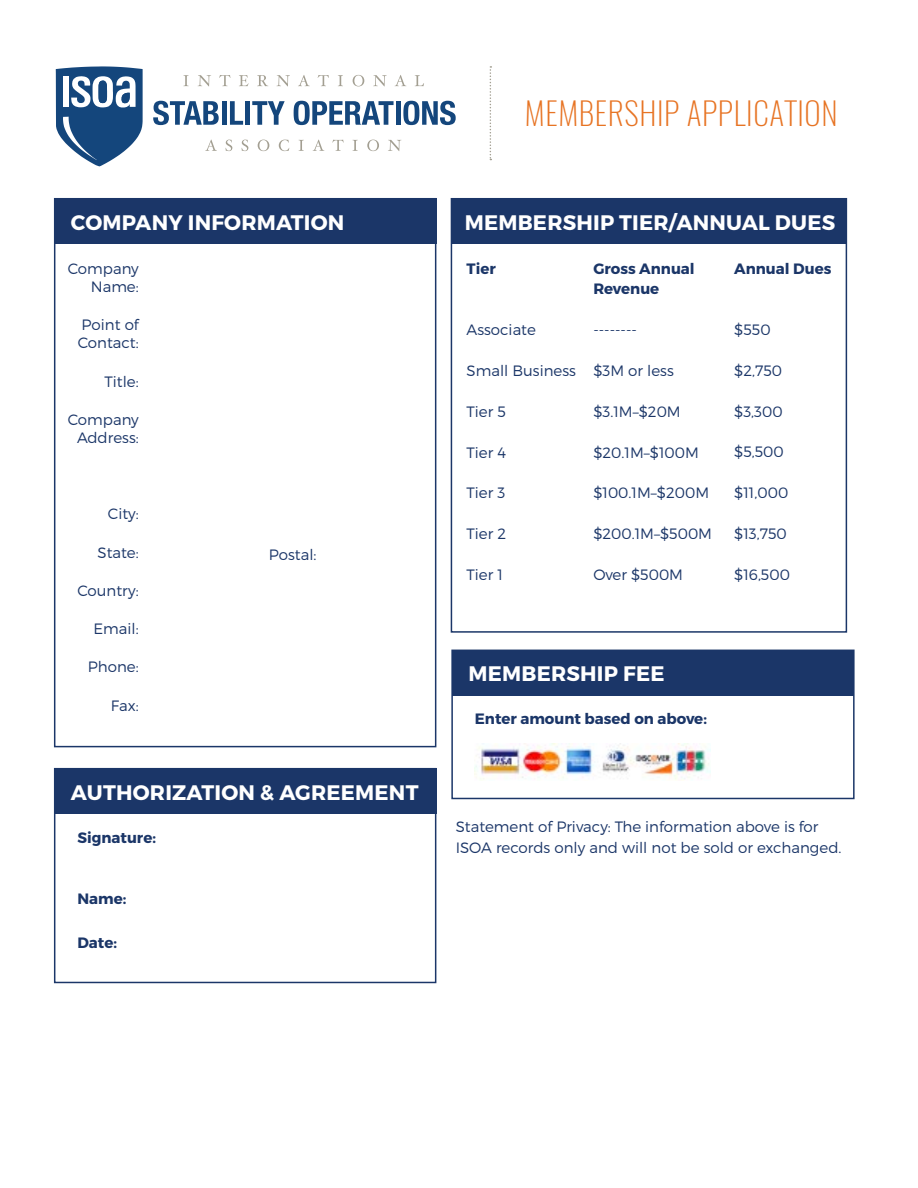
<style>
.page{position:relative;width:918px;height:1188px;background:#fff}
.page>*{position:absolute;margin:0;border:0;box-sizing:border-box;transform-origin:0 0}
.t1{font:200 31.5px "Oswald";letter-spacing:.02em;color:#e77424}
.t2{font:700 21px "Montserrat";letter-spacing:.01em;color:#fff}
.t3{font:300 15px/18px "Montserrat";color:#1b3668;text-align:right}
.t4{font:700 15px/20.4px "Montserrat";color:#1b3668}
</style>
<div class="page">
<svg style="left:153px;top:101px;width:66px;height:24px"></svg>
<div style="left:222px;top:101px;width:5px;height:24px;background:#14467c"></div>
<svg style="left:230px;top:101px;width:13px;height:24px"></svg>
<div style="left:245px;top:101px;width:5px;height:24px;background:#14467c"></div>
<svg style="left:252px;top:101px;width:33px;height:24px"></svg>
<svg style="left:294px;top:101px;width:100px;height:24px"></svg>
<hr style="left:396px;top:101px;width:4px;height:24px;background:#14467c">
<svg style="left:403px;top:101px;width:53px;height:24px"></svg>
<svg style="left:205px;top:140px;width:12px;height:11px"></svg>
<svg style="left:226px;top:140px;width:6px;height:11px"></svg>
<svg style="left:242px;top:140px;width:6px;height:11px"></svg>
<svg style="left:258px;top:140px;width:11px;height:11px"></svg>
<svg style="left:279px;top:140px;width:10px;height:11px"></svg>
<svg style="left:299px;top:140px;width:5px;height:11px"></svg>
<svg style="left:313px;top:140px;width:11px;height:11px"></svg>
<svg style="left:332px;top:140px;width:12px;height:11px"></svg>
<svg style="left:353px;top:140px;width:5px;height:11px"></svg>
<svg style="left:367px;top:140px;width:12px;height:11px"></svg>
<svg style="left:388px;top:140px;width:13px;height:11px"></svg>
<svg style="left:183px;top:75px;width:6px;height:11px"></svg>
<svg style="left:198px;top:75px;width:13px;height:11px"></svg>
<svg style="left:219px;top:75px;width:11px;height:11px"></svg>
<svg style="left:239px;top:75px;width:10px;height:11px"></svg>
<svg style="left:257px;top:75px;width:11px;height:11px"></svg>
<svg style="left:277px;top:75px;width:13px;height:11px"></svg>
<svg style="left:298px;top:75px;width:12px;height:11px"></svg>
<svg style="left:318px;top:75px;width:11px;height:11px"></svg>
<svg style="left:338px;top:75px;width:5px;height:11px"></svg>
<svg style="left:353px;top:75px;width:11px;height:11px"></svg>
<svg style="left:373px;top:75px;width:14px;height:11px"></svg>
<svg style="left:395px;top:75px;width:11px;height:11px"></svg>
<svg style="left:415px;top:75px;width:9px;height:11px"></svg>
<svg style="left:55px;top:66px;width:88px;height:101px"></svg>
<svg style="left:490px;top:66px;width:1px;height:94px"></svg>
<div style="left:55px;top:199px;width:381px;height:45px;background:#1b3668"></div>
<div style="left:54px;top:198px;width:382px;height:549px;border:2px solid #1b3668"></div>
<div style="left:451px;top:199px;width:396px;height:45px;background:#1b3668"></div>
<div style="left:451px;top:198px;width:396px;height:435px;border:2px solid #1b3668"></div>
<div style="left:452px;top:650px;width:402px;height:46px;background:#1b3668"></div>
<div style="left:451px;top:650px;width:404px;height:149px;border:2px solid #1b3668"></div>
<img style="left:475px;top:743px;width:236px;height:37px">
<div style="left:55px;top:769px;width:381px;height:45px;background:#1b3668"></div>
<div style="left:54px;top:768px;width:382px;height:215px;border:2px solid #1b3668"></div>
<h2 class="t2" style="left:71px;top:209px;width:275px">COMPANY INFORMATION</h2>
<p class="t3" style="left:68px;top:260px;width:73px">Company<br>Name:</p>
<p class="t3" style="left:78px;top:316px;width:63px;text-align:left">Point of<br>Contact:</p>
<p class="t3" style="left:105px;top:372px;width:36px">Title:</p>
<p class="t3" style="left:68px;top:410px;width:73px">Company<br>Address:</p>
<p class="t3" style="left:108px;top:505px;width:32px">City:</p>
<p class="t3" style="left:98px;top:543px;width:43px">State:</p>
<p class="t3" style="left:77px;top:581px;width:63px">Country:</p>
<p class="t3" style="left:94px;top:620px;width:47px">Email:</p>
<p class="t3" style="left:88px;top:658px;width:52px">Phone:</p>
<p class="t3" style="left:111px;top:696px;width:29px">Fax:</p>
<p class="t3" style="left:269px;top:545px;width:49px">Postal:</p>
<h2 class="t2" style="left:71px;top:779px;width:349px">AUTHORIZATION &amp; AGREEMENT</h2>
<p class="t4" style="left:77px;top:827px;width:80px">Signature:</p>
<p class="t4" style="left:77px;top:888px;width:50px">Name:</p>
<p class="t4" style="left:77px;top:933px;width:41px">Date:</p>
<h1 class="t1" style="left:525px;top:92px;width:314px">MEMBERSHIP APPLICATION</h1>
<h2 class="t2" style="left:465px;top:209px;width:372px">MEMBERSHIP TIER/ANNUAL DUES</h2>
<p class="t4" style="left:467px;top:259px;width:31px">Tier</p>
<p class="t4" style="left:593px;top:259px;width:103px">Gross Annual<br>Revenue</p>
<p class="t3" style="left:593px;top:321px;width:45px">--------</p>
<p class="t3" style="left:593px;top:362px;width:82px">$3M or less</p>
<p class="t3" style="left:593px;top:402px;width:89px">$3.1M–$20M</p>
<p class="t3" style="left:593px;top:443px;width:107px">$20.1M–$100M</p>
<p class="t3" style="left:593px;top:484px;width:117px">$100.1M–$200M</p>
<p class="t3" style="left:593px;top:524px;width:120px">$200.1M–$500M</p>
<p class="t3" style="left:593px;top:565px;width:91px">Over $500M</p>
<p class="t4" style="left:734px;top:259px;width:99px">Annual Dues</p>
<p class="t3" style="left:734px;top:321px;width:38px">$550</p>
<p class="t3" style="left:734px;top:361px;width:49px">$2,750</p>
<p class="t3" style="left:734px;top:402px;width:50px">$3,300</p>
<p class="t3" style="left:734px;top:443px;width:51px">$5,500</p>
<p class="t3" style="left:734px;top:484px;width:56px">$11,000</p>
<p class="t3" style="left:734px;top:524px;width:54px">$13,750</p>
<p class="t3" style="left:734px;top:565px;width:57px">$16,500</p>
<p class="t3" style="left:467px;top:321px;width:71px">Associate</p>
<p class="t3" style="left:467px;top:362px;width:111px">Small Business</p>
<p class="t3" style="left:467px;top:402px;width:41px">Tier 5</p>
<p class="t3" style="left:467px;top:443px;width:41px">Tier 4</p>
<p class="t3" style="left:467px;top:484px;width:40px">Tier 3</p>
<p class="t3" style="left:467px;top:524px;width:41px">Tier 2</p>
<p class="t3" style="left:467px;top:565px;width:38px">Tier 1</p>
<h2 class="t2" style="left:468px;top:661px;width:198px">MEMBERSHIP FEE</h2>
<p class="t4" style="left:475px;top:709px;width:234px">Enter amount based on above:</p>
<p class="t3" style="left:456px;top:816px;width:387px;line-height:20.5px;text-align:left">Statement of Privacy: The information above is for<br>ISOA records only and will not be sold or exchanged.</p>
</div>
